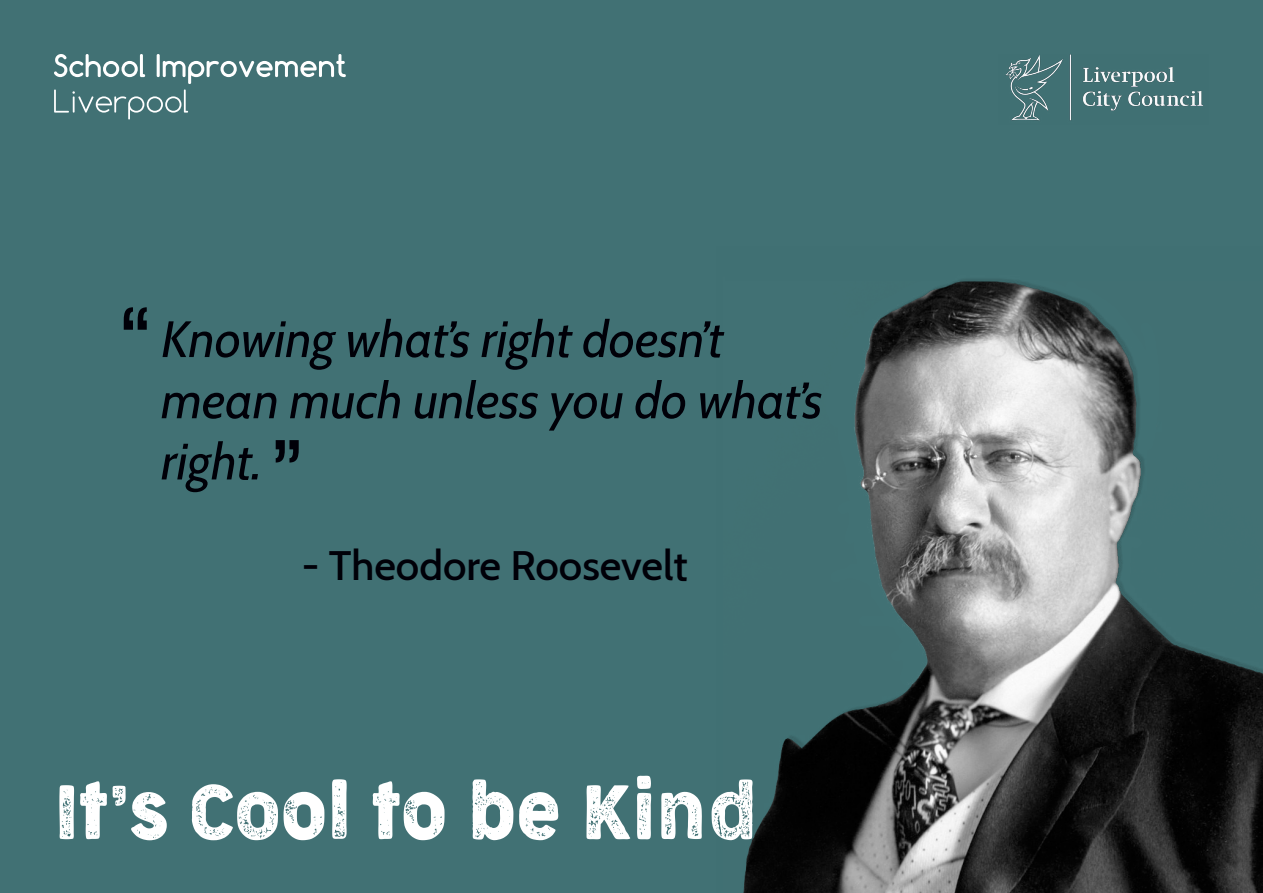
<style>
.page{position:relative;width:1263px;height:893px;background:#417174}
.page>*{position:absolute;margin:0;border:0;box-sizing:border-box;transform-origin:0 0}
.t1{font:150px "AGAJDA";color:#000008}
.t2{font:72px "Cocogoose Narrow Letterpress";color:#fff}
.t3{font:italic 51px/61.2px "Cabin";color:#000008}
.t4{font:500 42px "Cabin";color:#000008}
</style>
<div class="page">
<svg style="left:54px;top:54px;width:292px;height:66px"></svg>
<img style="left:1005px;top:54px;width:199px;height:67px">
<img style="left:743px;top:279px;width:520px;height:614px">
<h1 class="t1" style="left:111px;top:272px;width:46px">“</h1>
<p class="t3" style="left:161px;top:304px;width:663px">Knowing what’s right doesn’t mean much unless you do what’s right.</p>
<h1 class="t1" style="left:312px;top:498px;width:46px;rotate:-180deg">“</h1>
<p class="t4" style="left:302px;top:532px;width:387px">- Theodore Roosevelt</p>
<h2 class="t2" style="left:54px;top:764px;width:703px">It’s Cool to be Kind</h2>
</div>
